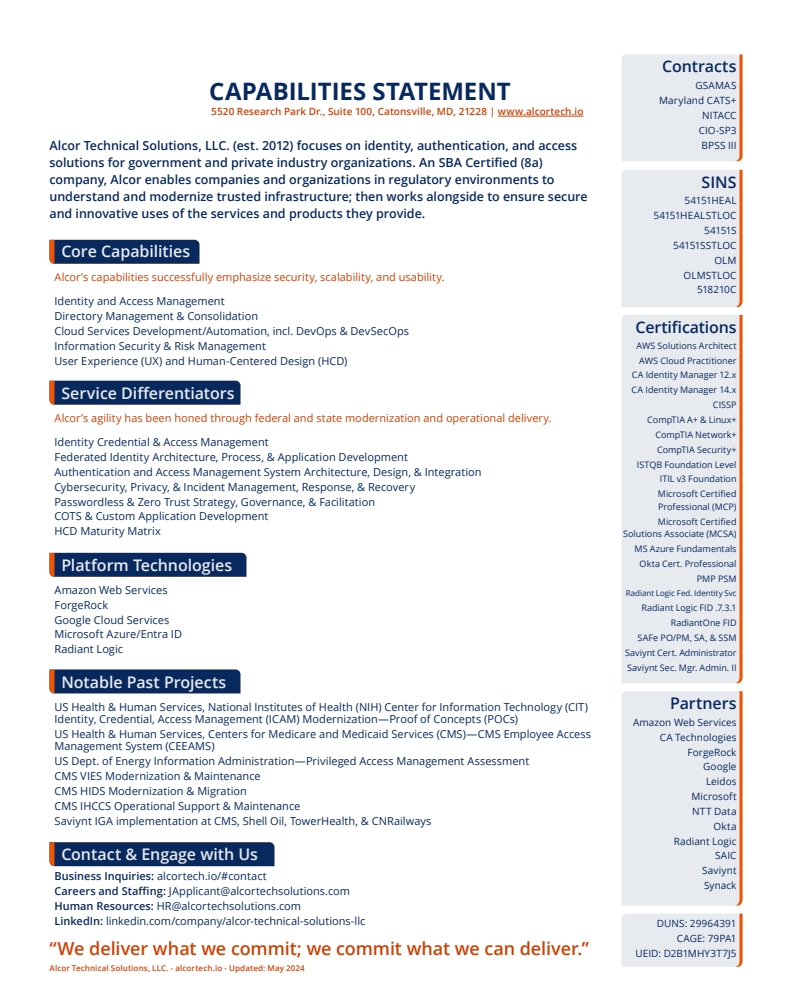
<style>
.page{position:relative;width:792px;height:1008px;background:#fff}
.page>*{position:absolute;margin:0;border:0;box-sizing:border-box;transform-origin:0 0}
.t1{font:700 24px "Open Sans";color:#08295f}
.tag-line{font:600 18px "Open Sans";letter-spacing:-.005em;color:#cc4205}
.H2-grey{font:600 16px "Open Sans";letter-spacing:-.005em;color:#e7eaef}
.H2_blue{font:600 16px "Open Sans";letter-spacing:-.005em;color:#08295f}
.P-intro{font:600 12.5px/17px "Open Sans";letter-spacing:-.005em;color:#08295f}
.t2{font:11px/12.5px "Open Sans";color:#08295f}
.t3{font:11px "Open Sans";color:#cc4205}
.P-side-banner{font:10px "Open Sans";letter-spacing:.005em;color:#08295f}
.P-address{font:600 10px "Open Sans";letter-spacing:.005em;color:#cc4205}
.P-side-banner-2{font:10px "Open Sans";letter-spacing:-.015em;color:#08295f}
.P-side-banner-3{font:10px "Open Sans";letter-spacing:-.03em;color:#08295f}
.t4{font:9px/12.5px "Open Sans";color:#08295f}
.tag-line-2{font:600 8px "Open Sans";letter-spacing:.015em;color:#cc4205}
.t5{font:8px "Open Sans";letter-spacing:-.005em;color:#08295f}
.s1{font-weight:600}
</style>
<div class="page">
<div style="left:49px;top:842px;width:225px;height:24px;background:#08295e"></div>
<svg style="left:49px;top:669px;width:191px;height:24px;background:#132e5e"></svg>
<svg style="left:49px;top:553px;width:197px;height:24px;background:#112c5c"></svg>
<div style="left:50px;top:381px;width:190px;height:24px;background:#08295e"></div>
<svg style="left:50px;top:240px;width:150px;height:24px;background:#132d5c"></svg>
<div style="left:622px;top:170px;width:120px;height:137px;background:#e7eaef"></div>
<div style="left:622px;top:315px;width:112px;height:368px;background:#e7eaef"></div>
<svg style="left:734px;top:315px;width:8px;height:368px;background:#e8bba5"></svg>
<div style="left:622px;top:691px;width:120px;height:215px;background:#e7eaef"></div>
<div style="left:622px;top:914px;width:120px;height:53px;background:#e7eaef"></div>
<div style="left:622px;top:54px;width:120px;height:107px;background:#e7eaef"></div>
<hr style="left:498px;top:116px;width:86px;height:1px;background:#cc4205">
<h1 class="t1" style="left:209px;top:74px;width:303px">CAPABILITIES STATEMENT</h1>
<p class="P-address" style="left:211px;top:105px;width:374px">5520 Research Park Dr., Suite 100, Catonsville, MD, 21228 | www.alcortech.io</p>
<p class="P-intro" style="left:50px;top:137px;width:540px">Alcor Technical Solutions, LLC. (est. 2012) focuses on identity, authentication, and access solutions for government and private industry organizations. An SBA Certified (8a) company, Alcor enables companies and organizations in regulatory environments to understand and modernize trusted infrastructure; then works alongside to ensure secure and innovative uses of the services and products they provide.</p>
<h2 class="H2-grey" style="left:61px;top:240px;width:130px">Core Capabilities</h2>
<h3 class="t3" style="left:54px;top:269px;width:392px">Alcor’s capabilities successfully emphasize security, scalability, and usability.</h3>
<p class="t2" style="left:54px;top:295px;width:172px">Identity and Access Management</p>
<p class="t2" style="left:54px;top:310px;width:205px">Directory Management &amp; Consolidation</p>
<p class="t2" style="left:54px;top:324px;width:356px">Cloud Services Development/Automation, incl. DevOps &amp; DevSecOps</p>
<p class="t2" style="left:54px;top:339px;width:213px">Information Security &amp; Risk Management</p>
<p class="t2" style="left:54px;top:354px;width:294px">User Experience (UX) and Human-Centered Design (HCD)</p>
<h2 class="H2-grey" style="left:61px;top:382px;width:175px">Service Differentiators</h2>
<h3 class="t3" style="left:54px;top:410px;width:499px">Alcor’s agility has been honed through federal and state modernization and operational delivery.</h3>
<p class="t2" style="left:54px;top:436px;width:216px">Identity Credential &amp; Access Management</p>
<p class="t2" style="left:54px;top:451px;width:355px">Federated Identity Architecture, Process, &amp; Application Development</p>
<p class="t2" style="left:54px;top:465px;width:429px">Authentication and Access Management System Architecture, Design, &amp; Integration</p>
<p class="t2" style="left:54px;top:480px;width:362px">Cybersecurity, Privacy, &amp; Incident Management, Response, &amp; Recovery</p>
<p class="t2" style="left:54px;top:495px;width:322px">Passwordless &amp; Zero Trust Strategy, Governance, &amp; Facilitation</p>
<p class="t2" style="left:54px;top:510px;width:216px">COTS &amp; Custom Application Development</p>
<p class="t2" style="left:54px;top:525px;width:108px">HCD Maturity Matrix</p>
<h2 class="H2-grey" style="left:61px;top:554px;width:172px">Platform Technologies</h2>
<p class="t2" style="left:54px;top:583px;width:115px">Amazon Web Services</p>
<p class="t2" style="left:54px;top:598px;width:55px">ForgeRock</p>
<p class="t2" style="left:54px;top:613px;width:116px">Google Cloud Services</p>
<p class="t2" style="left:54px;top:628px;width:129px">Microsoft Azure/Entra ID</p>
<p class="t2" style="left:54px;top:643px;width:70px">Radiant Logic</p>
<h2 class="H2-grey" style="left:61px;top:671px;width:166px">Notable Past Projects</h2>
<p class="t2" style="left:54px;top:700px;width:535px">US Health &amp; Human Services, National Institutes of Health (NIH) Center for Information Technology (CIT)<br>Identity, Credential, Access Management (ICAM) Modernization—Proof of Concepts (POCs)</p>
<p class="t2" style="left:54px;top:727px;width:538px">US Health &amp; Human Services, Centers for Medicare and Medicaid Services (CMS)—CMS Employee Access<br>Management System (CEEAMS)</p>
<p class="t2" style="left:54px;top:755px;width:476px">US Dept. of Energy Information Administration—Privileged Access Management Assessment</p>
<p class="t2" style="left:54px;top:769px;width:208px">CMS VIES Modernization &amp; Maintenance</p>
<p class="t2" style="left:54px;top:784px;width:194px">CMS HIDS Modernization &amp; Migration</p>
<p class="t2" style="left:54px;top:799px;width:247px">CMS IHCCS Operational Support &amp; Maintenance</p>
<p class="t2" style="left:54px;top:814px;width:378px">Saviynt IGA implementation at CMS, Shell Oil, TowerHealth, &amp; CNRailways</p>
<h2 class="H2-grey" style="left:61px;top:844px;width:198px">Contact &amp; Engage with Us</h2>
<p class="t2" style="left:54px;top:870px;width:214px"><span class="s1">Business Inquiries:</span> alcortech.io/#contact</p>
<p class="t2" style="left:54px;top:885px;width:297px"><span class="s1">Careers and Staffing:</span> JApplicant@alcortechsolutions.com</p>
<p class="t2" style="left:54px;top:899px;width:248px"><span class="s1">Human Resources:</span> HR@alcortechsolutions.com</p>
<p class="t2" style="left:54px;top:914px;width:312px"><span class="s1">LinkedIn:</span> linkedin.com/company/alcor-technical-solutions-llc</p>
<p class="tag-line" style="left:50px;top:936px;width:541px">“We deliver what we commit; we commit what we can deliver.”</p>
<p class="tag-line-2" style="left:50px;top:962px;width:257px">Alcor Technical Solutions, LLC. - alcortech.io - Updated: May 2024</p>
<h2 class="H2_blue" style="left:662px;top:56px;width:76px">Contracts</h2>
<p class="P-side-banner" style="left:695px;top:79px;width:43px">GSAMAS</p>
<p class="P-side-banner" style="left:659px;top:94px;width:79px">Maryland CATS+</p>
<p class="P-side-banner" style="left:702px;top:108px;width:36px">NITACC</p>
<p class="P-side-banner" style="left:699px;top:123px;width:39px">CIO-SP3</p>
<p class="P-side-banner" style="left:702px;top:138px;width:36px">BPSS III</p>
<h2 class="H2_blue" style="left:702px;top:171px;width:36px">SINS</h2>
<p class="P-side-banner-2" style="left:685px;top:194px;width:54px">54151HEAL</p>
<p class="P-side-banner" style="left:653px;top:209px;width:85px">54151HEALSTLOC</p>
<p class="P-side-banner" style="left:704px;top:224px;width:34px">54151S</p>
<p class="P-side-banner" style="left:673px;top:238px;width:65px">54151SSTLOC</p>
<p class="P-side-banner" style="left:714px;top:253px;width:24px">OLM</p>
<p class="P-side-banner" style="left:684px;top:268px;width:55px">OLMSTLOC</p>
<p class="P-side-banner-3" style="left:697px;top:283px;width:41px">518210C</p>
<h2 class="H2_blue" style="left:636px;top:316px;width:102px">Certifications</h2>
<p class="t4" style="left:637px;top:339px;width:102px">AWS Solutions Architect</p>
<p class="t4" style="left:639px;top:354px;width:99px">AWS Cloud Practitioner</p>
<p class="t4" style="left:632px;top:369px;width:106px">CA Identity Manager 12.x</p>
<p class="t4" style="left:632px;top:384px;width:106px">CA Identity Manager 14.x</p>
<p class="t4" style="left:713px;top:398px;width:25px">CISSP</p>
<p class="t4" style="left:647px;top:413px;width:91px">CompTIA A+ &amp; Linux+</p>
<p class="t4" style="left:655px;top:428px;width:83px">CompTIA Network+</p>
<p class="t4" style="left:657px;top:443px;width:81px">CompTIA Security+</p>
<p class="t4" style="left:637px;top:458px;width:101px">ISTQB Foundation Level</p>
<p class="t4" style="left:660px;top:473px;width:78px">ITIL v3 Foundation</p>
<p class="t4" style="left:658px;top:487px;width:80px">Microsoft Certified<br>Professional (MCP)</p>
<p class="t4" style="left:623px;top:515px;width:115px;text-align:right">Microsoft Certified<br>Solutions Associate (MCSA)</p>
<p class="t4" style="left:635px;top:542px;width:103px">MS Azure Fundamentals</p>
<p class="t4" style="left:640px;top:557px;width:98px">Okta Cert. Professional</p>
<p class="t4" style="left:697px;top:572px;width:41px">PMP PSM</p>
<p class="t5" style="left:626px;top:588px;width:112px">Radiant Logic Fed. Identity Svc</p>
<p class="t4" style="left:641px;top:602px;width:97px">Radiant Logic FID .7.3.1</p>
<p class="t4" style="left:671px;top:616px;width:67px">RadiantOne FID</p>
<p class="t4" style="left:638px;top:631px;width:100px">SAFe PO/PM, SA, &amp; SSM</p>
<p class="t4" style="left:625px;top:646px;width:113px">Saviynt Cert. Administrator</p>
<p class="t4" style="left:627px;top:661px;width:111px">Saviynt Sec. Mgr. Admin. II</p>
<h2 class="H2_blue" style="left:670px;top:692px;width:68px">Partners</h2>
<p class="P-side-banner" style="left:633px;top:715px;width:105px">Amazon Web Services</p>
<p class="P-side-banner" style="left:660px;top:730px;width:78px">CA Technologies</p>
<p class="P-side-banner" style="left:687px;top:745px;width:51px">ForgeRock</p>
<p class="P-side-banner" style="left:703px;top:760px;width:35px">Google</p>
<p class="P-side-banner" style="left:706px;top:775px;width:32px">Leidos</p>
<p class="P-side-banner" style="left:692px;top:790px;width:47px">Microsoft</p>
<p class="P-side-banner" style="left:692px;top:804px;width:46px">NTT Data</p>
<p class="P-side-banner" style="left:714px;top:819px;width:24px">Okta</p>
<p class="P-side-banner" style="left:674px;top:834px;width:64px">Radiant Logic</p>
<p class="P-side-banner" style="left:715px;top:849px;width:23px">SAIC</p>
<p class="P-side-banner" style="left:702px;top:864px;width:36px">Saviynt</p>
<p class="P-side-banner" style="left:704px;top:879px;width:34px">Synack</p>
<p class="P-side-banner" style="left:657px;top:916px;width:81px">DUNS: 29964391</p>
<p class="P-side-banner" style="left:677px;top:931px;width:61px">CAGE: 79PA1</p>
<p class="P-side-banner" style="left:636px;top:946px;width:103px">UEID: D2B1MHY3T7J5</p>
</div>
